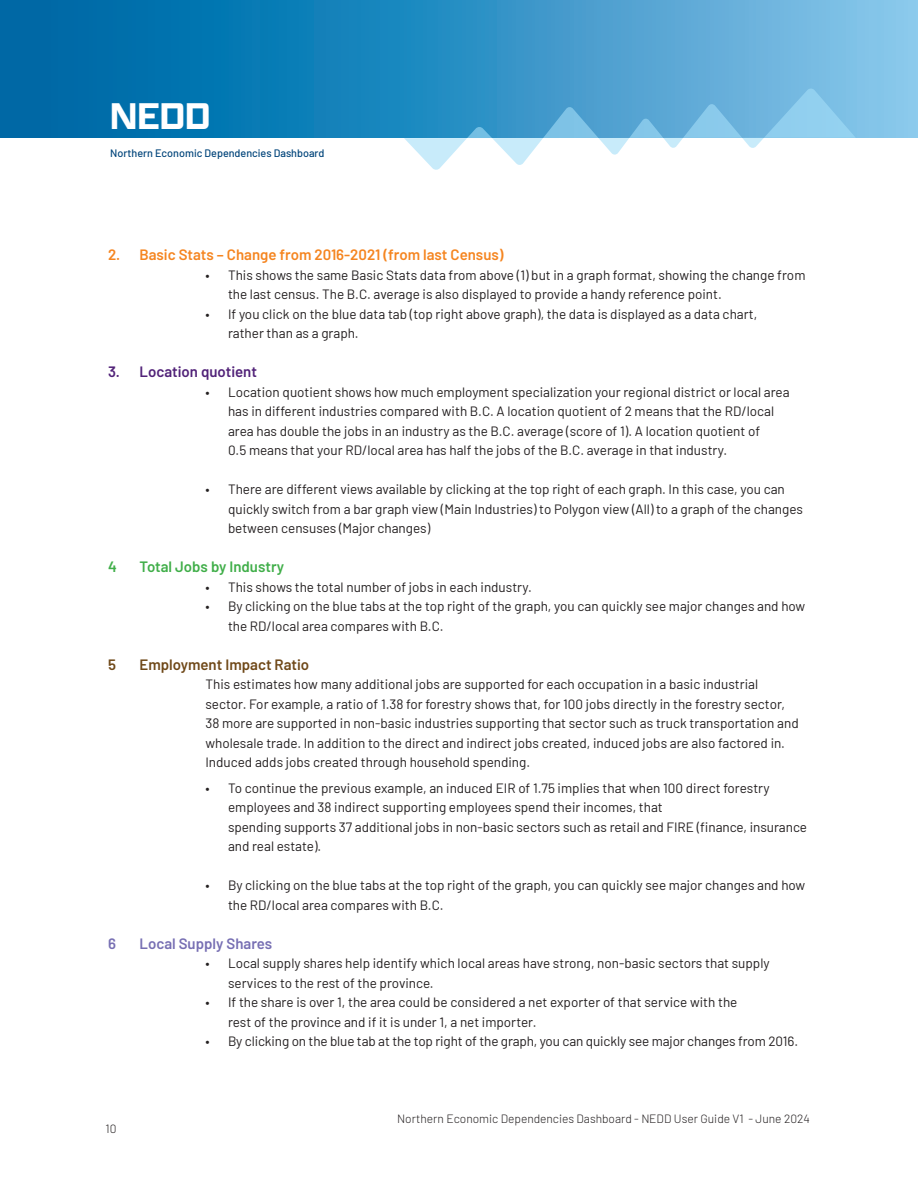
<style>
.page{position:relative;width:918px;height:1188px;background:#fff}
.page>*{position:absolute;margin:0;border:0;box-sizing:border-box;transform-origin:0 0}
.t1{font:600 39.6px "Apotek Extra Wide";color:#fff}
.t2{font:600 15px "Barlow";color:#f58520}
.t3{font:600 15px "Barlow";color:#6f4818}
.t4{font:600 15px "Barlow";color:#40ae49}
.t5{font:600 15px "Barlow";color:#512278}
.t6{font:600 15px "Barlow";color:#776fb3}
.t7{font:13.5px/19.5px "Barlow";color:#231f20}
.t8{font:300 12px "Barlow";color:#231f20}
.t9{font:500 10.8px "Barlow";color:#00447a}
</style>
<div class="page">
<svg style="left:0;top:0;width:918px;height:138px;background:#2d8ec2"></svg>
<svg style="left:404px;top:89px;width:452px;height:81px"></svg>
<p class="t1" style="left:110px;top:91px;width:102px">NEDD</p>
<p class="t9" style="left:110px;top:145px;width:216px">Northern Economic Dependencies Dashboard</p>
<p class="t2" style="left:108px;top:244px;width:397px">2. Basic Stats – Change from 2016-2021 (from last Census)</p>
<p class="t7" style="left:228px;top:264px;width:579px;text-indent:-23px">• This shows the same Basic Stats data from above (1) but in a graph format, showing the change from the last census. The B.C. average is also displayed to provide a handy reference point.</p>
<p class="t7" style="left:205px;top:303px;width:553px">• If you click on the blue data tab (top right above graph), the data is displayed as a data chart,</p>
<p class="t7" style="left:228px;top:323px;width:132px">rather than as a graph.</p>
<p class="t5" style="left:108px;top:361px;width:151px">3. Location quotient</p>
<p class="t7" style="left:228px;top:381px;width:563px;text-indent:-23px">• Location quotient shows how much employment specialization your regional district or local area has in different industries compared with B.C. A location quotient of 2 means that the RD/local area has double the jobs in an industry as the B.C. average (score of 1). A location quotient of<br>0.5 means that your RD/local area has half the jobs of the B.C. average in that industry.</p>
<p class="t7" style="left:228px;top:479px;width:577px;text-indent:-23px">• There are different views available by clicking at the top right of each graph. In this case, you can quickly switch from a bar graph view (Main Industries) to Polygon view (All) to a graph of the changes between censuses (Major changes)</p>
<p class="t4" style="left:108px;top:556px;width:10px">4</p>
<p class="t4" style="left:140px;top:556px;width:146px">Total Jobs by Industry</p>
<p class="t7" style="left:205px;top:576px;width:328px">• This shows the total number of jobs in each industry.</p>
<p class="t7" style="left:228px;top:596px;width:579px;text-indent:-23px">• By clicking on the blue tabs at the top right of the graph, you can quickly see major changes and how the RD/local area compares with B.C.</p>
<p class="t3" style="left:108px;top:654px;width:9px">5</p>
<p class="t3" style="left:140px;top:654px;width:171px">Employment Impact Ratio</p>
<p class="t7" style="left:205px;top:674px;width:595px">This estimates how many additional jobs are supported for each occupation in a basic industrial sector. For example, a ratio of 1.38 for forestry shows that, for 100 jobs directly in the forestry sector, 38 more are supported in non-basic industries supporting that sector such as truck transportation and wholesale trade. In addition to the direct and indirect jobs created, induced jobs are also factored in.<br>Induced adds jobs created through household spending.</p>
<p class="t7" style="left:228px;top:777px;width:543px;text-indent:-23px">• To continue the previous example, an induced EIR of 1.75 implies that when 100 direct forestry employees and 38 indirect supporting employees spend their incomes, that</p>
<p class="t7" style="left:228px;top:816px;width:581px">spending supports 37 additional jobs in non-basic sectors such as retail and FIRE (finance, insurance and real estate).</p>
<p class="t7" style="left:228px;top:875px;width:579px;text-indent:-23px">• By clicking on the blue tabs at the top right of the graph, you can quickly see major changes and how the RD/local area compares with B.C.</p>
<p class="t6" style="left:108px;top:933px;width:9px">6</p>
<p class="t6" style="left:140px;top:933px;width:134px">Local Supply Shares</p>
<p class="t7" style="left:205px;top:953px;width:566px">• Local supply shares help identify which local areas have strong, non-basic sectors that supply</p>
<p class="t7" style="left:228px;top:972px;width:207px">services to the rest of the province.</p>
<p class="t7" style="left:205px;top:992px;width:534px">• If the share is over 1, the area could be considered a net exporter of that service with the</p>
<p class="t7" style="left:228px;top:1011px;width:310px">rest of the province and if it is under 1, a net importer.</p>
<p class="t7" style="left:205px;top:1031px;width:594px">• By clicking on the blue tab at the top right of the graph, you can quickly see major changes from 2016.</p>
<p class="t8" style="left:106px;top:1120px;width:12px">10</p>
<p class="t8" style="left:397px;top:1110px;width:414px">Northern Economic Dependencies Dashboard - NEDD User Guide V1 - June 2024</p>
</div>
